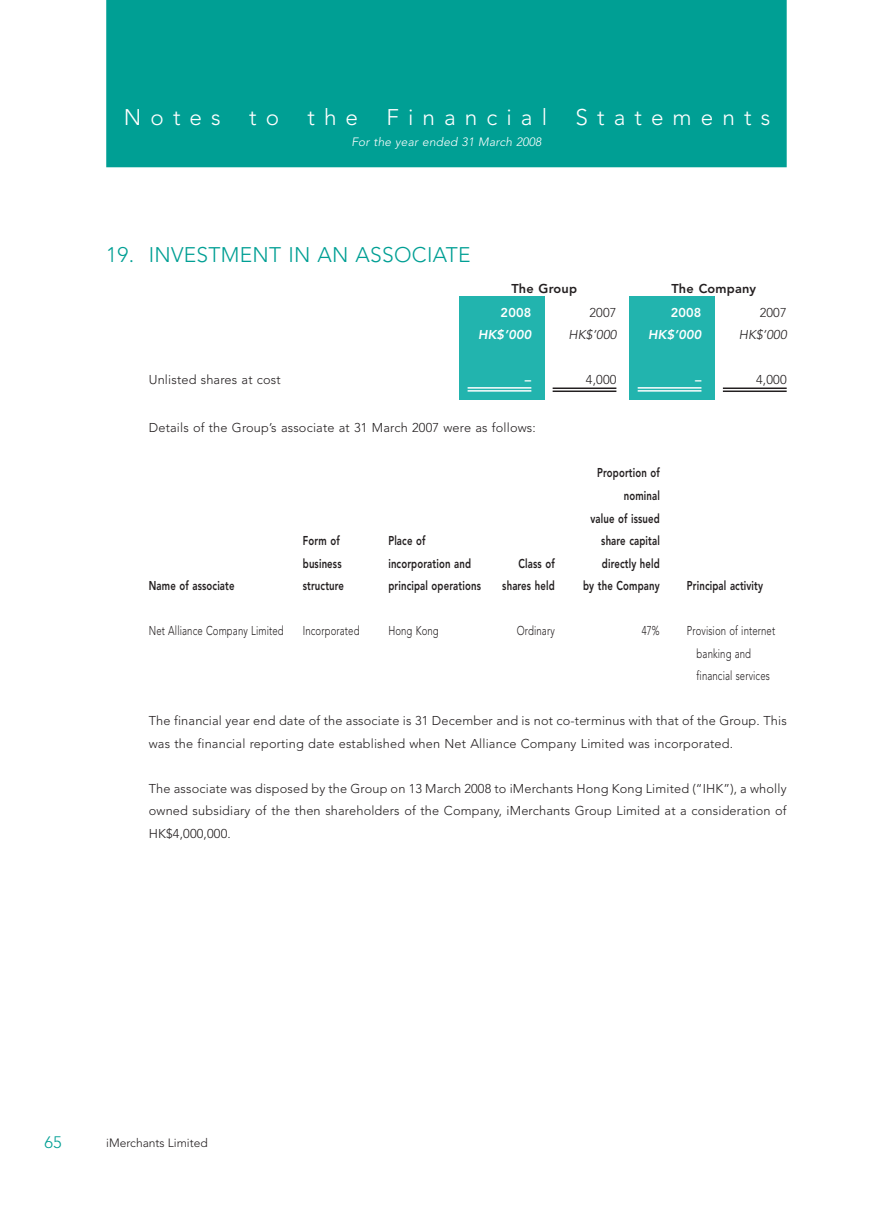
<style>
.page{position:relative;width:893px;height:1212px;background:#fff}
.page>*{position:absolute;margin:0;border:0;box-sizing:border-box;transform-origin:0 0}
.t1{font:300 22.5px "Avenir LT Std";letter-spacing:.405em;color:#fff}
.t2{font:300 21px "Avenir LT Std";letter-spacing:.015em;color:#009f94}
.t3{font:300 16.5px "Avenir LT Std";color:#009f94}
.t4{font:300 12.75px/22.5px "Avenir LT Std";letter-spacing:.015em;color:#231f20}
.t5{font:800 12.75px/22.5px "Avenir LT Std";letter-spacing:.015em;color:#231f20;text-align:right;scale:.75 1}
.t6{font:300 12.75px/22.5px "Avenir LT Std";letter-spacing:.015em;color:#231f20;scale:.75 1}
.t7{font:800 12.75px "Avenir LT Std";letter-spacing:.015em;color:#231f20}
.t8{font:italic 800 12.75px "Avenir LT Std";letter-spacing:.015em;color:#fff}
.t9{font:italic 300 12.75px "Avenir LT Std";letter-spacing:.015em;color:#231f20}
.t10{font:800 12.75px "Avenir LT Std";letter-spacing:.015em;color:#fff}
.t11{font:italic 300 12px "Avenir LT Std";letter-spacing:.015em;color:#fff}
.t12{font:300 12px "Avenir LT Std";color:#231f20}
</style>
<div class="page">
<div style="left:106px;top:0;width:681px;height:167px;background:#009f94"></div>
<div style="left:459px;top:296px;width:85px;height:103px;background:#22b4ae"></div>
<div style="left:629px;top:296px;width:85px;height:103px;background:#22b4ae"></div>
<hr style="left:468px;top:387px;width:63px;height:2px;background:#fff">
<hr style="left:468px;top:390px;width:63px;height:2px;background:#fff">
<hr style="left:553px;top:387px;width:63px;height:2px;background:#231f20">
<hr style="left:553px;top:390px;width:63px;height:2px;background:#231f20">
<hr style="left:638px;top:387px;width:63px;height:2px;background:#fff">
<hr style="left:638px;top:390px;width:63px;height:2px;background:#fff">
<hr style="left:723px;top:387px;width:64px;height:2px;background:#231f20">
<hr style="left:723px;top:390px;width:64px;height:2px;background:#231f20">
<p class="t1" style="left:124px;top:104px;width:98px">Notes</p>
<p class="t1" style="left:249px;top:104px;width:31px">t o</p>
<p class="t1" style="left:307px;top:104px;width:52px">the</p>
<p class="t1" style="left:386px;top:104px;width:162px">Financial</p>
<p class="t1" style="left:575px;top:104px;width:196px">Statements</p>
<p class="t11" style="left:351px;top:135px;width:192px">For the year ended 31 March 2008</p>
<p class="t2" style="left:106px;top:242px;width:366px">19. INVESTMENT IN AN ASSOCIATE</p>
<p class="t7" style="left:511px;top:281px;width:67px">The Group</p>
<p class="t7" style="left:671px;top:281px;width:86px">The Company</p>
<p class="t10" style="left:501px;top:305px;width:32px">2008</p>
<p class="t4" style="left:589px;top:301px;width:29px">2007</p>
<p class="t10" style="left:671px;top:305px;width:32px">2008</p>
<p class="t4" style="left:760px;top:301px;width:29px">2007</p>
<p class="t8" style="left:478px;top:327px;width:55px">HK$’000</p>
<p class="t9" style="left:569px;top:328px;width:49px">HK$’000</p>
<p class="t8" style="left:648px;top:327px;width:55px">HK$’000</p>
<p class="t9" style="left:739px;top:328px;width:49px">HK$’000</p>
<p class="t4" style="left:149px;top:369px;width:133px">Unlisted shares at cost</p>
<p class="t10" style="left:525px;top:372px;width:8px">–</p>
<p class="t4" style="left:586px;top:369px;width:32px">4,000</p>
<p class="t10" style="left:695px;top:372px;width:8px">–</p>
<p class="t4" style="left:756px;top:369px;width:32px">4,000</p>
<p class="t4" style="left:149px;top:417px;width:388px">Details of the Group’s associate at 31 March 2007 were as follows:</p>
<p class="t5" style="left:590px;top:462px;width:94px">Proportion of nominal<br>value of issued</p>
<p class="t5" style="left:303px;top:529px;width:51px">Form of</p>
<p class="t5" style="left:388px;top:529px;width:51px">Place of</p>
<p class="t5" style="left:601px;top:529px;width:80px">share capital</p>
<p class="t5" style="left:303px;top:552px;width:53px">business</p>
<p class="t5" style="left:388px;top:552px;width:112px">incorporation and</p>
<p class="t5" style="left:518px;top:552px;width:50px">Class of</p>
<p class="t5" style="left:602px;top:552px;width:79px">directly held</p>
<p class="t5" style="left:149px;top:574px;width:116px">Name of associate</p>
<p class="t5" style="left:303px;top:574px;width:56px">structure</p>
<p class="t5" style="left:388px;top:574px;width:125px">principal operations</p>
<p class="t5" style="left:502px;top:574px;width:71px">shares held</p>
<p class="t5" style="left:583px;top:574px;width:104px">by the Company</p>
<p class="t5" style="left:687px;top:574px;width:103px">Principal activity</p>
<p class="t6" style="left:149px;top:619px;width:181px">Net Alliance Company Limited</p>
<p class="t6" style="left:303px;top:619px;width:77px">Incorporated</p>
<p class="t6" style="left:388px;top:619px;width:69px">Hong Kong</p>
<p class="t6" style="left:517px;top:619px;width:52px">Ordinary</p>
<p class="t6" style="left:642px;top:619px;width:25px">47%</p>
<p class="t6" style="left:697px;top:619px;width:106px;text-indent:-10px">Provision of internet banking and financial services</p>
<p class="t4" style="left:149px;top:709px;width:639px">The financial year end date of the associate is 31 December and is not co-terminus with that of the Group. This was the financial reporting date established when Net Alliance Company Limited was incorporated.</p>
<p class="t4" style="left:149px;top:777px;width:639px;text-align:justify">The associate was disposed by the Group on 13 March 2008 to iMerchants Hong Kong Limited (“IHK”), a wholly owned subsidiary of the then shareholders of the Company, iMerchants Group Limited at a consideration of HK$4,000,000.</p>
<p class="t3" style="left:45px;top:1132px;width:19px">65</p>
<p class="t12" style="left:106px;top:1135px;width:103px">iMerchants Limited</p>
</div>
